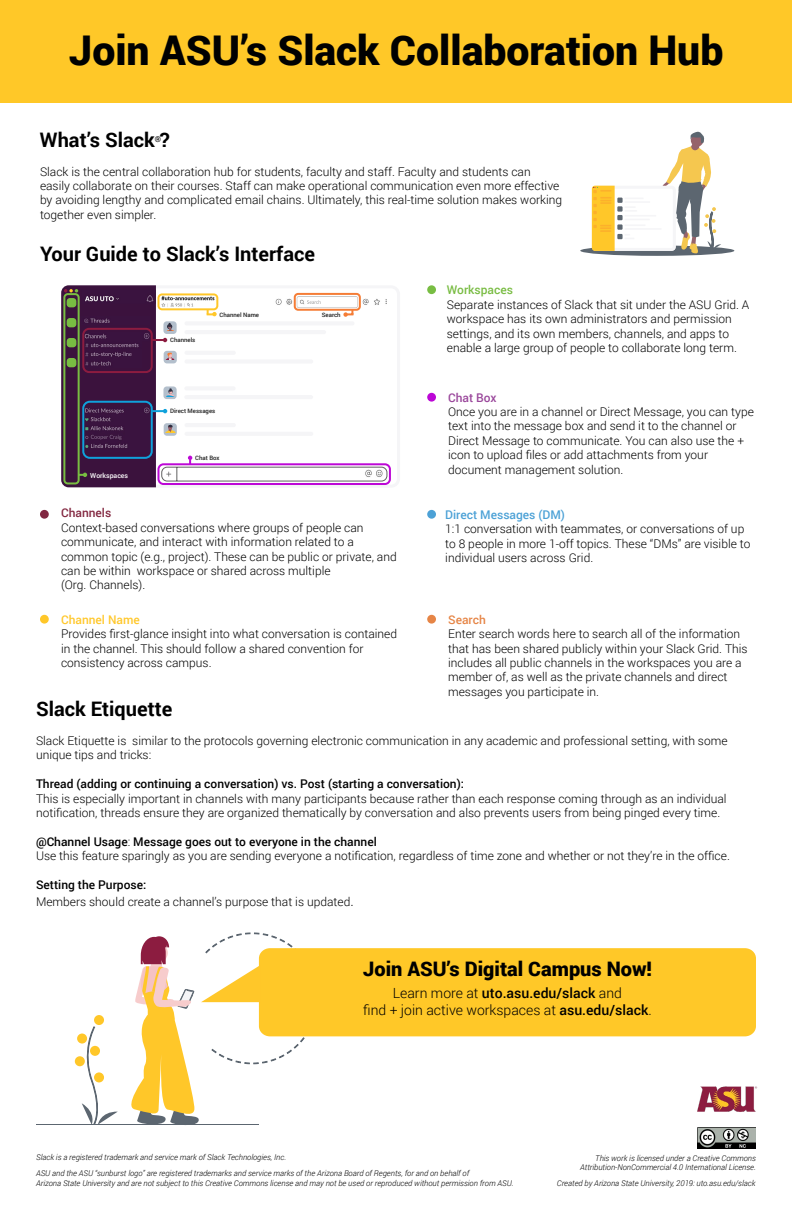
<style>
.page{position:relative;width:792px;height:1224px;background:#fff}
.page>*{position:absolute;margin:0;border:0;box-sizing:border-box;transform-origin:0 0}
.t1{font:900 41px "Roboto";color:#000101}
.t2{font:700 20px "Roboto";color:#000}
.t3{font:900 20px "Roboto";color:#000}
.t4{font:300 14px/16.8px "Roboto";color:#000;text-align:center}
.t5{font:300 12px/14.4px "Roboto";color:#000}
.t6{font:500 12px "Roboto";color:#000}
.t7{font:500 12px "Roboto";color:#4ca1d6}
.t8{font:500 12px "Roboto";color:#ffc82c}
.t9{font:500 12px "Roboto";color:#79bc43}
.t10{font:500 12px "Roboto";color:#832841}
.t11{font:500 12px "Roboto";color:#9a479b}
.t12{font:500 12px "Roboto";color:#e68546}
.t13{font:italic 300 8px/9.6px "Roboto";color:#000}
.t14{font:900 8px "Roboto";color:#000}
.t15{font:500 6.9px "Roboto";color:#fff}
.t16{font:500 6px "Roboto";color:#1c1c1c}
.s1{font-weight:500}
.s2{font-size:14px}
</style>
<div class="page">
<div style="left:259px;top:948px;width:497px;height:88px;background:#ffc828;border-radius:11px"></div>
<div style="left:0;top:0;width:792px;height:102px;background:#ffc828"></div>
<div style="left:40px;top:510px;width:9px;height:9px;background:#812741;border-radius:50%"></div>
<div style="left:40px;top:615px;width:9px;height:9px;background:#ffc729;border-radius:50%"></div>
<div style="left:427px;top:285px;width:9px;height:9px;background:#78bd43;border-radius:50%"></div>
<div style="left:427px;top:393px;width:9px;height:9px;background:#bc07d6;border-radius:50%"></div>
<div style="left:427px;top:615px;width:9px;height:9px;background:#e68546;border-radius:50%"></div>
<div style="left:427px;top:510px;width:9px;height:9px;background:#4ca1d6;border-radius:50%"></div>
<svg style="left:77px;top:1034px;width:10px;height:10px"></svg>
<div style="left:75px;top:1056px;width:10px;height:10px;background:#ffc729;border-radius:50%"></div>
<svg style="left:81px;top:932px;width:238px;height:192px"></svg>
<hr style="left:36px;top:1124px;width:223px;height:1px;background:#5c6670">
<svg style="left:61px;top:285px;width:327px;height:202px"></svg>
<div style="left:580px;top:245px;width:154px;height:11px;background:#5c6670;border-radius:50%"></div>
<svg style="left:662px;top:131px;width:59px;height:122px"></svg>
<div style="left:592px;top:186px;width:83px;height:65px;background:#fff;border-radius:3px"></div>
<div style="left:592px;top:186px;width:84px;height:65px;border:3px solid #f5f5f7;border-radius:3px"></div>
<hr style="left:625px;top:228px;width:37px;height:2px;background:#f5f5f7">
<hr style="left:625px;top:215px;width:31px;height:2px;background:#f5f5f7">
<svg style="left:592px;top:186px;width:58px;height:65px"></svg>
<img style="left:698px;top:1086px;width:59px;height:26px">
<img style="left:698px;top:1128px;width:58px;height:20px">
<h1 class="t1" style="left:69px;top:22px;width:656px">Join ASU’s Slack Collaboration Hub</h1>
<h2 class="t2" style="left:40px;top:125px;width:131px">What’s Slack ?</h2>
<p class="t5" style="left:40px;top:164px;width:524px">Slack is the central collaboration hub for students, faculty and staff. Faculty and students can easily collaborate on their courses. Staff can make operational communication even more effective by avoiding lengthy and complicated email chains. Ultimately, this real-time solution makes working together even simpler.</p>
<p class="t14" style="left:155px;top:133px;width:8px">®</p>
<h2 class="t2" style="left:40px;top:239px;width:276px">Your Guide to Slack’s Interface</h2>
<p class="t15" style="left:90px;top:470px;width:39px">Workspaces</p>
<p class="t16" style="left:170px;top:336px;width:27px">Channels</p>
<p class="t16" style="left:220px;top:310px;width:41px">Channel Name</p>
<p class="t16" style="left:170px;top:407px;width:47px">Direct Messages</p>
<p class="t16" style="left:195px;top:454px;width:26px">Chat Box</p>
<p class="t16" style="left:322px;top:310px;width:20px">Search</p>
<p class="t10" style="left:61px;top:505px;width:52px">Channels</p>
<p class="t5" style="left:61px;top:520px;width:337px">Context-based conversations where groups of people can communicate, and interact with information related to a common topic (e.g., project). These can be public or private, and can be within workspace or shared across multiple<br>(Org. Channels).</p>
<p class="t8" style="left:61px;top:611px;width:80px">Channel Name</p>
<p class="t5" style="left:61px;top:626px;width:338px">Provides first-glance insight into what conversation is contained in the channel. This should follow a shared convention for consistency across campus.</p>
<p class="t9" style="left:447px;top:282px;width:68px">Workspaces</p>
<p class="t5" style="left:447px;top:297px;width:304px">Separate instances of Slack that sit under the ASU Grid. A workspace has its own administrators and permission settings, and its own members, channels, and apps to enable a large group of people to collaborate long term.</p>
<p class="t11" style="left:448px;top:389px;width:50px">Chat Box</p>
<p class="t5" style="left:448px;top:404px;width:307px">Once you are in a channel or Direct Message, you can type text into the message box and send it to the channel or Direct Message to communicate. You can also use the + icon to upload files or add attachments from your document management solution.</p>
<p class="t7" style="left:445px;top:506px;width:121px">Direct Messages (DM)</p>
<p class="t5" style="left:445px;top:521px;width:307px">1:1 conversation with teammates, or conversations of up to 8 people in more 1-off topics. These “DMs” are visible to individual users across Grid.</p>
<p class="t12" style="left:448px;top:611px;width:39px">Search</p>
<p class="t5" style="left:448px;top:626px;width:301px">Enter search words here to search all of the information that has been shared publicly within your Slack Grid. This includes all public channels in the workspaces you are a member of, as well as the private channels and direct messages you participate in.</p>
<h2 class="t2" style="left:36px;top:695px;width:138px">Slack Etiquette</h2>
<p class="t5" style="left:36px;top:733px;width:693px">Slack Etiquette is similar to the protocols governing electronic communication in any academic and professional setting, with some unique tips and tricks:</p>
<p class="t6" style="left:36px;top:776px;width:430px">Thread (adding or continuing a conversation) vs. Post (starting a conversation):</p>
<p class="t5" style="left:36px;top:791px;width:692px">This is especially important in channels with many participants because rather than each response coming through as an individual notification, threads ensure they are organized thematically by conversation and also prevents users from being pinged every time.</p>
<p class="t5" style="left:36px;top:834px;width:695px"><span class="s1">@Channel Usage</span>: <span class="s1">Message goes out to everyone in the channel<br></span>Use this feature sparingly as you are sending everyone a notification, regardless of time zone and whether or not they’re in the office.</p>
<p class="t5" style="left:36px;top:876px;width:319px;line-height:16.8px"><span class="s1">Setting the Purpose:<br></span>Members should create a channel’s purpose that is updated<span class="s2">.</span></p>
<h2 class="t3" style="left:363px;top:954px;width:291px">Join ASU’s Digital Campus Now!</h2>
<p class="t4" style="left:363px;top:985px;width:290px">Learn more at <span class="s1">uto.asu.edu/slack</span> and<br>find + join active workspaces at <span class="s1">asu.edu/slack</span>.</p>
<p class="t13" style="left:36px;top:1152px;width:252px">Slack is a registered trademark and service mark of Slack Technologies, Inc.</p>
<p class="t13" style="left:36px;top:1168px;width:479px">ASU and the ASU “sunburst logo” are registered trademarks and service marks of the Arizona Board of Regents, for and on behalf of<br>Arizona State University and are not subject to this Creative Commons license and may not be used or reproduced without permission from ASU.</p>
<p class="t13" style="left:580px;top:1153px;width:177px;text-align:right">This work is licensed under a Creative Commons<br>Attribution-NonCommercial 4.0 International License.</p>
<p class="t13" style="left:557px;top:1178px;width:200px">Created by Arizona State University, 2019: uto.asu.edu/slack</p>
</div>
